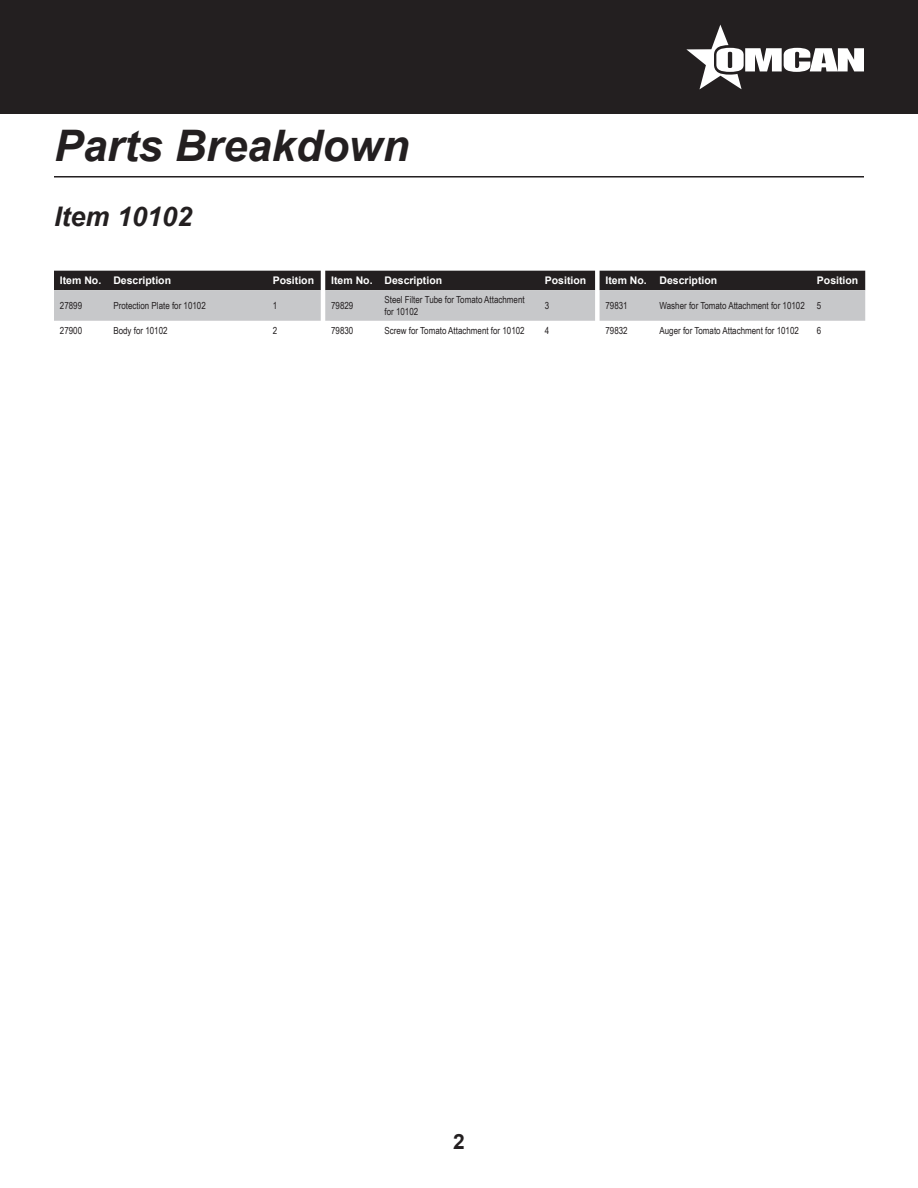
<style>
.page{position:relative;width:918px;height:1188px;background:#fff}
.page>*{position:absolute;margin:0;border:0;box-sizing:border-box;transform-origin:0 0}
.t1{font:italic 700 43.5px "Arial";color:#231f20}
.t2{font:italic 700 27px "Arial";color:#231f20}
.t3{font:700 21px "Arial";color:#231f20}
.t4{font:700 10.5px "Arial";color:#fff}
.t5{font:9.75px/11.7px "Arial Narrow";color:#231f20}
</style>
<div class="page">
<div style="left:0;top:0;width:918px;height:114px;background:#231f20"></div>
<svg style="left:686px;top:25px;width:178px;height:64px"></svg>
<svg style="left:54px;top:271px;width:811px;height:50px;background:#8a898a"></svg>
<hr style="left:54px;top:176px;width:810px;height:2px;background:#231f20">
<p class="t1" style="left:54px;top:116px;width:357px">Parts Breakdown</p>
<p class="t2" style="left:54px;top:198px;width:140px">Item 10102</p>
<p class="t4" style="left:60px;top:273px;width:43px">Item No.</p>
<p class="t4" style="left:113px;top:273px;width:59px">Description</p>
<p class="t4" style="left:273px;top:273px;width:43px">Position</p>
<p class="t4" style="left:331px;top:273px;width:43px">Item No.</p>
<p class="t4" style="left:384px;top:273px;width:59px">Description</p>
<p class="t4" style="left:545px;top:273px;width:43px">Position</p>
<p class="t4" style="left:605px;top:273px;width:43px">Item No.</p>
<p class="t4" style="left:660px;top:273px;width:59px">Description</p>
<p class="t4" style="left:817px;top:273px;width:43px">Position</p>
<p class="t5" style="left:60px;top:299px;width:24px">27899</p>
<p class="t5" style="left:113px;top:299px;width:94px">Protection Plate for 10102</p>
<p class="t5" style="left:273px;top:299px;width:6px">1</p>
<p class="t5" style="left:331px;top:299px;width:24px">79829</p>
<p class="t5" style="left:384px;top:293px;width:142px">Steel Filter Tube for Tomato Attachment for 10102</p>
<p class="t5" style="left:545px;top:299px;width:6px">3</p>
<p class="t5" style="left:605px;top:299px;width:24px">79831</p>
<p class="t5" style="left:660px;top:299px;width:147px">Washer for Tomato Attachment for 10102</p>
<p class="t5" style="left:817px;top:299px;width:6px">5</p>
<p class="t5" style="left:60px;top:324px;width:24px">27900</p>
<p class="t5" style="left:113px;top:324px;width:56px">Body for 10102</p>
<p class="t5" style="left:273px;top:324px;width:6px">2</p>
<p class="t5" style="left:331px;top:324px;width:24px">79830</p>
<p class="t5" style="left:384px;top:324px;width:142px">Screw for Tomato Attachment for 10102</p>
<p class="t5" style="left:545px;top:324px;width:6px">4</p>
<p class="t5" style="left:605px;top:324px;width:24px">79832</p>
<p class="t5" style="left:660px;top:324px;width:141px">Auger for Tomato Attachment for 10102</p>
<p class="t5" style="left:817px;top:324px;width:6px">6</p>
<h3 class="t3" style="left:453px;top:1127px;width:13px">2</h3>
</div>
